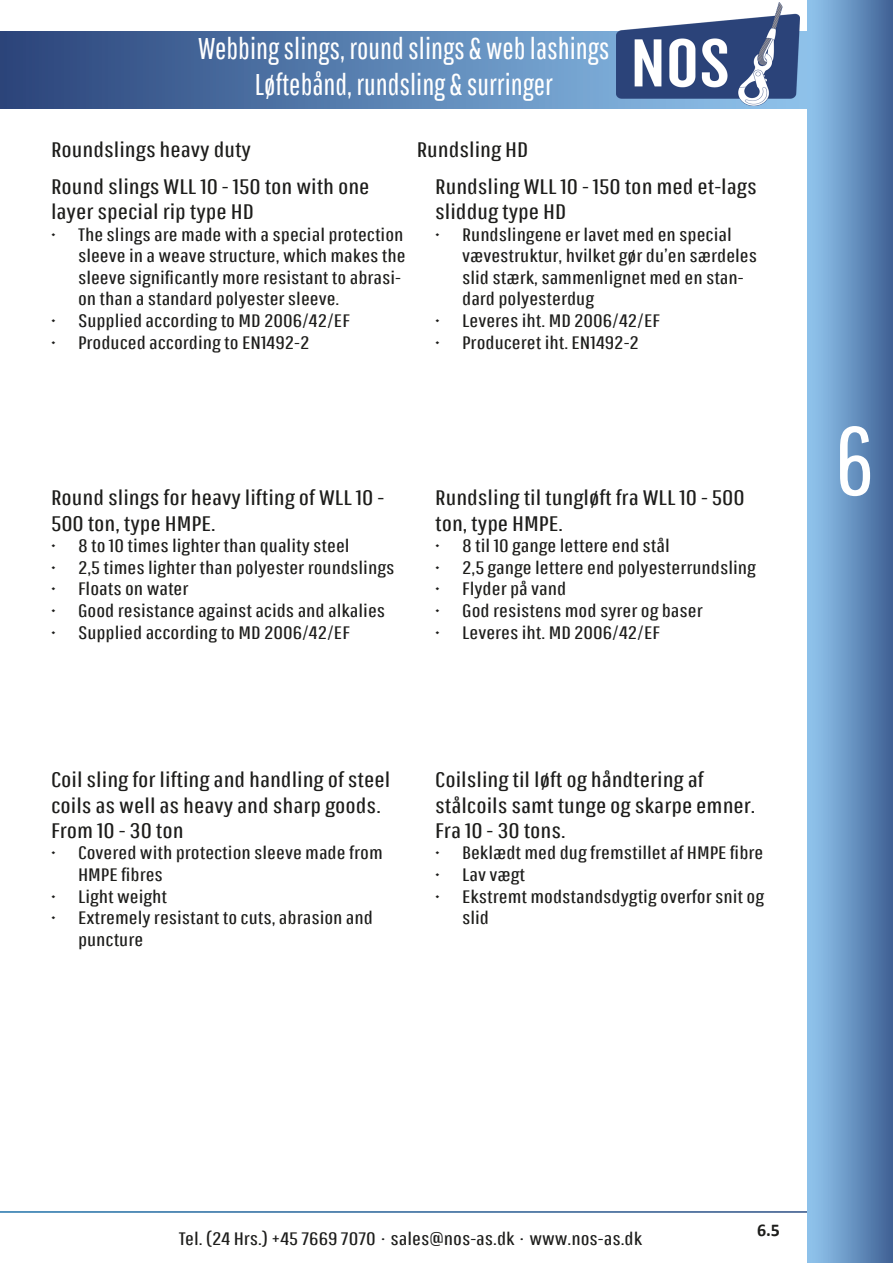
<style>
.page{position:relative;width:893px;height:1263px;background:#fff}
.page>*{position:absolute;margin:0;border:0;box-sizing:border-box;transform-origin:0 0}
.t1{font:96px "Pathway Gothic One";color:#fff}
.t2{font:30px/36px "Pathway Gothic One";color:#fff;text-align:center}
.t3{font:21px/25.2px "Pathway Gothic One";color:#1d1d1b;scale:1.3 1}
.t4{font:18px/21.6px "Pathway Gothic One";color:#1d1d1b;scale:1.3 1}
.t5{font:700 18px "Calibri";color:#1d1d1b}
.s1{font-family:"Minion Pro"}
</style>
<div class="page">
<div style="left:0;top:31px;width:808px;height:77px;background:linear-gradient(to right,#2a457c,#93c7ef)"></div>
<div style="left:808px;top:0;width:85px;height:1263px;background:linear-gradient(to right,#93c8f1,#406295)"></div>
<img style="left:617px;top:3px;width:182px;height:102px">
<h2 class="t2" style="left:198px;top:30px;width:413px">Webbing slings, round slings &amp; web lashings<br>Løftebånd, rundsling &amp; surringer</h2>
<p class="t3" style="left:51px;top:136px;width:155px">Roundslings heavy duty</p>
<p class="t3" style="left:417px;top:136px;width:87px">Rundsling HD</p>
<p class="t3" style="left:51px;top:173px;width:247px">Round slings WLL 10 - 150 ton with one layer special rip type HD</p>
<p class="t4" style="left:78px;top:223px;width:254px;text-indent:-27px">• The slings are made with a special protection sleeve in a weave structure, which makes the sleeve significantly more resistant to abrasi&shy;on than a standard polyester sleeve.</p>
<p class="t4" style="left:51px;top:309px;width:231px">• Supplied according to MD 2006/42/EF</p>
<p class="t4" style="left:51px;top:331px;width:200px">• Produced according to EN1492-2</p>
<p class="t3" style="left:435px;top:173px;width:249px">Rundsling WLL 10 - 150 ton med et-lags sliddug type HD</p>
<p class="t4" style="left:462px;top:223px;width:228px;text-indent:-27px">• Rundslingene er lavet med en special vævestruktur, hvilket gør du’en særdeles slid stærk, sammenlignet med en stan&shy;dard polyesterdug</p>
<p class="t4" style="left:435px;top:309px;width:174px">• Leveres iht. MD 2006/42/EF</p>
<p class="t4" style="left:435px;top:331px;width:158px">• Produceret iht. EN1492-2</p>
<p class="t3" style="left:51px;top:485px;width:258px">Round slings for heavy lifting of WLL 10 -<br>500 ton, type HMPE.</p>
<p class="t4" style="left:51px;top:535px;width:231px">• 8 to 10 times lighter than quality steel</p>
<p class="t4" style="left:51px;top:556px;width:266px">• 2,5 times lighter than polyester roundslings</p>
<p class="t4" style="left:51px;top:578px;width:107px">• Floats on water</p>
<p class="t4" style="left:51px;top:599px;width:259px">• Good resistance against acids and alkalies</p>
<p class="t4" style="left:51px;top:621px;width:231px">• Supplied according to MD 2006/42/EF</p>
<p class="t3" style="left:435px;top:485px;width:240px">Rundsling til tungløft fra WLL 10 - 500 ton, type HMPE.</p>
<p class="t4" style="left:435px;top:535px;width:182px">• 8 til 10 gange lettere end stål</p>
<p class="t4" style="left:435px;top:556px;width:248px">• 2,5 gange lettere end polyesterrundsling</p>
<p class="t4" style="left:435px;top:578px;width:102px">• Flyder på vand</p>
<p class="t4" style="left:435px;top:599px;width:207px">• God resistens mod syrer og baser</p>
<p class="t4" style="left:435px;top:621px;width:174px">• Leveres iht. MD 2006/42/EF</p>
<p class="t3" style="left:51px;top:767px;width:263px">Coil sling for lifting and handling of steel coils as well as heavy and sharp goods.<br>From 10 - 30 ton</p>
<p class="t4" style="left:78px;top:842px;width:236px;text-indent:-27px">• Covered with protection sleeve made from<br>HMPE fibres</p>
<p class="t4" style="left:51px;top:885px;width:91px">• Light weight</p>
<p class="t4" style="left:78px;top:906px;width:228px;text-indent:-27px">• Extremely resistant to cuts, abrasion and puncture</p>
<p class="t3" style="left:435px;top:767px;width:248px">Coilsling til løft og håndtering af stålcoils samt tunge og skarpe emner.<br>Fra 10 - 30 tons.</p>
<p class="t4" style="left:435px;top:842px;width:254px">• Beklædt med dug fremstillet af HMPE fibre</p>
<p class="t4" style="left:435px;top:863px;width:71px">• Lav vægt</p>
<p class="t4" style="left:462px;top:885px;width:234px;text-indent:-27px">• Ekstremt modstandsdygtig overfor snit og slid</p>
<h1 class="t1" style="left:835px;top:403px;width:40px">6</h1>
<p class="t4" style="left:179px;top:1227px;width:358px">Tel. (24 Hrs.) +45 7669 7070 <span class="s1">.</span> sales@nos-as.dk <span class="s1">.</span> www.nos-as.dk</p>
<p class="t5" style="left:757px;top:1217px;width:25px">6.5</p>
</div>
